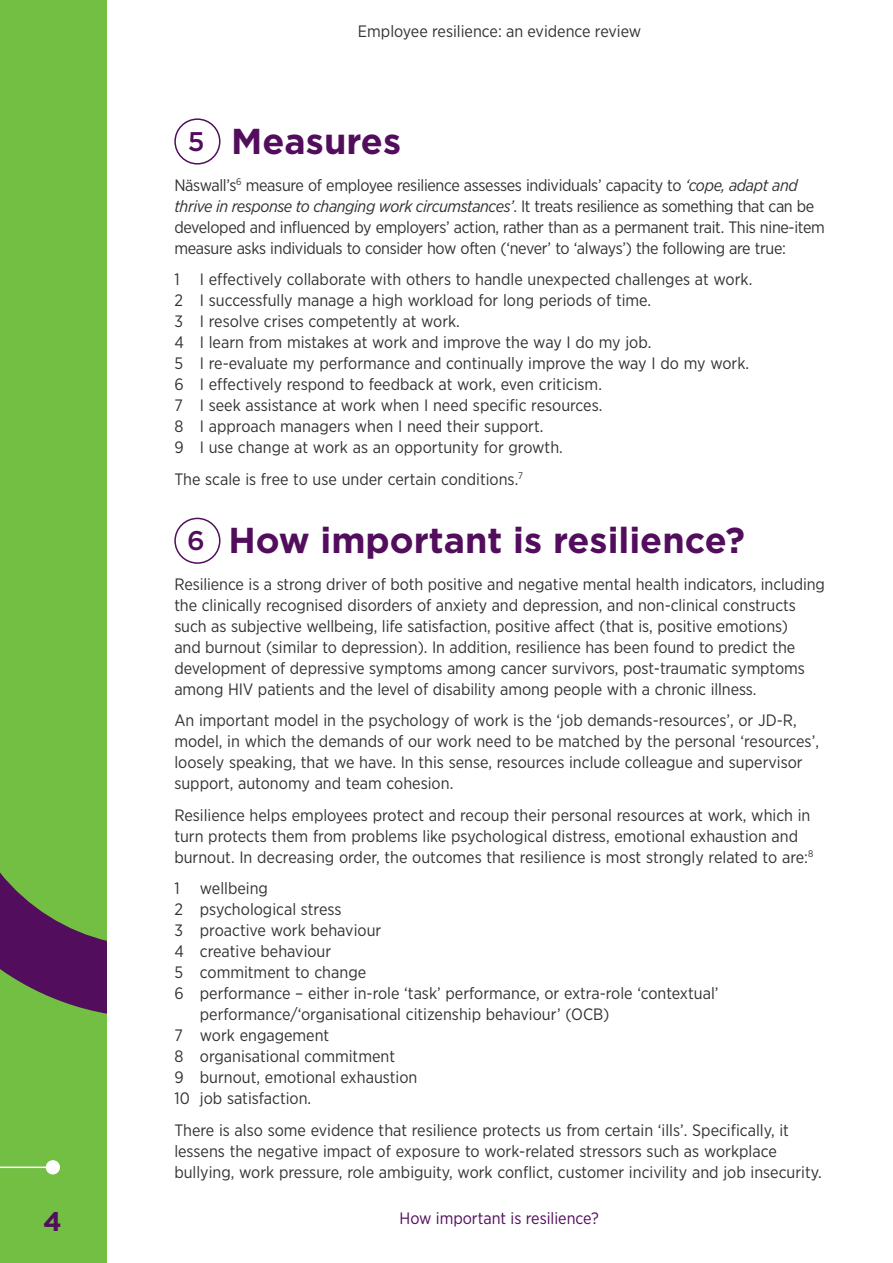
<style>
.page{position:relative;width:893px;height:1263px;background:#fff}
.page>*{position:absolute;margin:0;border:0;box-sizing:border-box;transform-origin:0 0}
.Section_head{font:700 36px "Gotham";color:#520d5d}
.t1{font:500 27px "Gotham";color:#520d5d}
.t2{font:700 27px "Gotham";color:#520d5d}
.B_body{font:16.5px/21px "Gotham Narrow";letter-spacing:-.005em;color:#333}
.B_bullets{font:16.5px/21px "Gotham Narrow";color:#333}
.B_bullets_last{font:16.5px "Gotham Narrow";color:#333}
.t3{font:16.5px "Gotham Narrow";color:#520d5d}
.s1{font-style:italic}
</style>
<div class="page">
<div style="left:0;top:0;width:106px;height:1263px;background:#72bf44"></div>
<svg style="left:0;top:872px;width:106px;height:142px"></svg>
<hr style="left:0;top:1166px;width:53px;height:2px;background:#fff">
<div style="left:47px;top:1161px;width:12px;height:13px;background:#fff;border-radius:50%"></div>
<div style="left:46px;top:1160px;width:14px;height:14px;border:2px solid #fff;border-radius:50%"></div>
<div style="left:174px;top:118px;width:46px;height:47px;border:2px solid #520d5d;border-radius:50%"></div>
<div style="left:174px;top:518px;width:46px;height:46px;border:2px solid #520d5d;border-radius:50%"></div>
<h2 class="t2" style="left:43px;top:1204px;width:20px">4</h2>
<p class="B_body" style="left:358px;top:20px;width:285px">Employee resilience: an evidence review</p>
<p class="t1" style="left:188px;top:124px;width:18px">5</p>
<p class="Section_head" style="left:231px;top:117px;width:171px">Measures</p>
<p class="B_body" style="left:174px;top:174px;width:652px">Näswall’s<sup>6</sup> measure of employee resilience assesses individuals’ capacity to <span class="s1">‘cope, adapt and thrive in response to changing work circumstances’</span>. It treats resilience as something that can be developed and influenced by employers’ action, rather than as a permanent trait. This nine-item measure asks individuals to consider how often (‘never’ to ‘always’) the following are true:</p>
<p class="B_bullets" style="left:174px;top:268px;width:580px">1 I effectively collaborate with others to handle unexpected challenges at work.</p>
<p class="B_bullets" style="left:174px;top:289px;width:478px">2 I successfully manage a high workload for long periods of time.</p>
<p class="B_bullets" style="left:174px;top:310px;width:287px">3 I resolve crises competently at work.</p>
<p class="B_bullets" style="left:174px;top:331px;width:478px">4 I learn from mistakes at work and improve the way I do my job.</p>
<p class="B_bullets" style="left:174px;top:352px;width:576px">5 I re-evaluate my performance and continually improve the way I do my work.</p>
<p class="B_bullets" style="left:174px;top:373px;width:429px">6 I effectively respond to feedback at work, even criticism.</p>
<p class="B_bullets" style="left:174px;top:394px;width:430px">7 I seek assistance at work when I need specific resources.</p>
<p class="B_bullets" style="left:174px;top:415px;width:371px">8 I approach managers when I need their support.</p>
<p class="B_bullets_last" style="left:174px;top:437px;width:390px">9 I use change at work as an opportunity for growth.</p>
<p class="B_body" style="left:174px;top:468px;width:350px">The scale is free to use under certain conditions.<sup>7</sup></p>
<p class="t1" style="left:187px;top:523px;width:19px">6</p>
<p class="Section_head" style="left:228px;top:517px;width:518px">How important is resilience?</p>
<p class="B_body" style="left:174px;top:573px;width:652px">Resilience is a strong driver of both positive and negative mental health indicators, including the clinically recognised disorders of anxiety and depression, and non-clinical constructs such as subjective wellbeing, life satisfaction, positive affect (that is, positive emotions)<br>and burnout (similar to depression). In addition, resilience has been found to predict the development of depressive symptoms among cancer survivors, post-traumatic symptoms among HIV patients and the level of disability among people with a chronic illness.</p>
<p class="B_body" style="left:174px;top:709px;width:646px">An important model in the psychology of work is the ‘job demands-resources’, or JD-R, model, in which the demands of our work need to be matched by the personal ‘resources’, loosely speaking, that we have. In this sense, resources include colleague and supervisor support, autonomy and team cohesion.</p>
<p class="B_body" style="left:174px;top:804px;width:640px">Resilience helps employees protect and recoup their personal resources at work, which in turn protects them from problems like psychological distress, emotional exhaustion and burnout. In decreasing order, the outcomes that resilience is most strongly related to are:<sup>8</sup></p>
<p class="B_bullets" style="left:174px;top:877px;width:95px">1 wellbeing</p>
<p class="B_bullets" style="left:174px;top:898px;width:169px">2 psychological stress</p>
<p class="B_bullets" style="left:174px;top:919px;width:208px">3 proactive work behaviour</p>
<p class="B_bullets" style="left:174px;top:940px;width:158px">4 creative behaviour</p>
<p class="B_bullets" style="left:174px;top:961px;width:193px">5 commitment to change</p>
<p class="B_bullets" style="left:200px;top:982px;width:520px;text-indent:-26px">6 performance – either in-role ‘task’ performance, or extra-role ‘contextual’ performance/‘organisational citizenship behaviour’ (OCB)</p>
<p class="B_bullets" style="left:174px;top:1024px;width:156px">7 work engagement</p>
<p class="B_bullets" style="left:174px;top:1045px;width:222px">8 organisational commitment</p>
<p class="B_bullets" style="left:174px;top:1066px;width:245px">9 burnout, emotional exhaustion</p>
<p class="B_bullets_last" style="left:174px;top:1088px;width:138px">10 job satisfaction.</p>
<p class="B_body" style="left:174px;top:1119px;width:649px">There is also some evidence that resilience protects us from certain ‘ills’. Specifically, it lessens the negative impact of exposure to work-related stressors such as workplace bullying, work pressure, role ambiguity, work conflict, customer incivility and job insecurity.</p>
<p class="t3" style="left:399px;top:1208px;width:201px">How important is resilience?</p>
</div>
